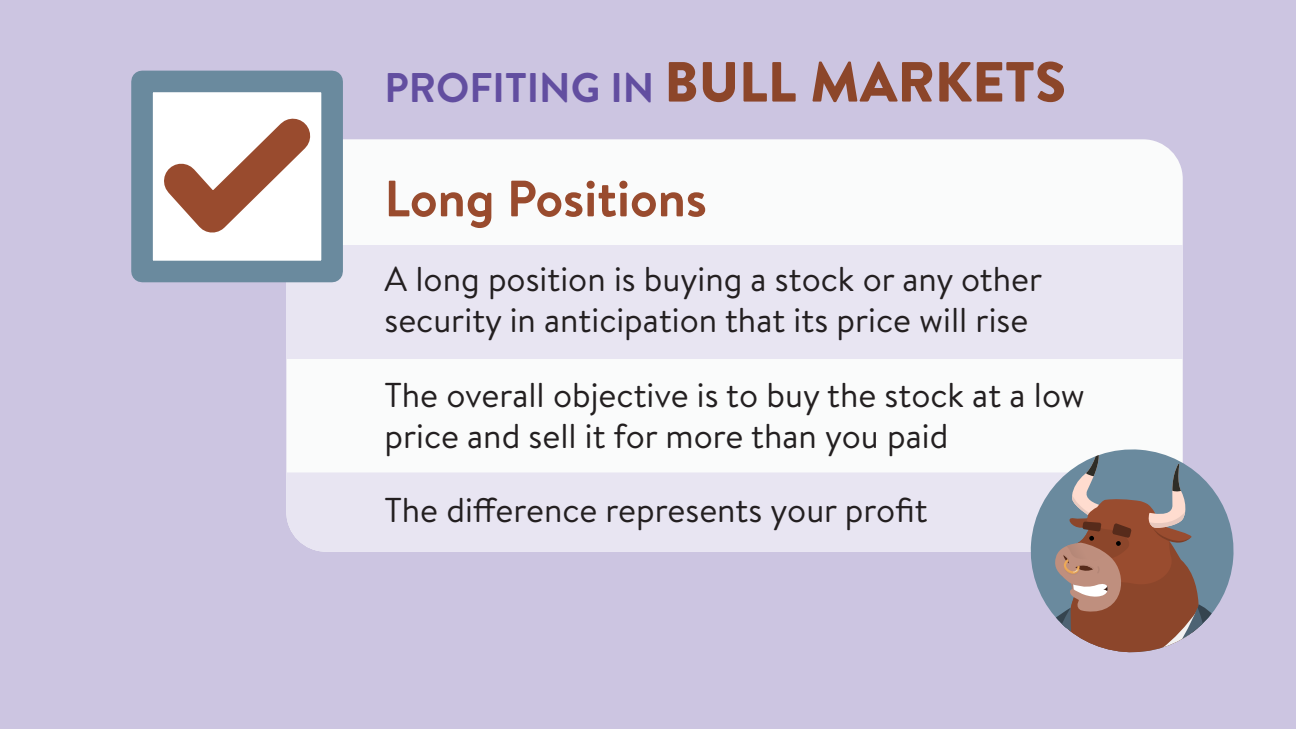
<style>
.page{position:relative;width:1296px;height:729px;background:#ccc5e1}
.page>*{position:absolute;margin:0;border:0;box-sizing:border-box;transform-origin:0 0}
.t1{font:700 51px "Brandon Text";color:#994b2e}
.t2{font:700 41.4px "Brandon Text";color:#624ea0}
.t3{font:34.5px/41.4px "Brandon Text";color:#231f20}
.s1{font-weight:900;font-size:56.4px;color:#8c462a}
</style>
<div class="page">
<div style="left:286px;top:139px;width:897px;height:413px;background:#fafbfb;border-radius:40px"></div>
<div style="left:286px;top:246px;width:897px;height:113px;background:#e8e5f2"></div>
<div style="left:286px;top:472px;width:741px;height:80px;background:#e8e5f2"></div>
<svg style="left:1027px;top:450px;width:207px;height:203px"></svg>
<div style="left:131px;top:71px;width:212px;height:211px;background:#6a8a9e"></div>
<svg style="left:132px;top:87px;width:210px;height:178px"></svg>
<p class="t2" style="left:384px;top:58px;width:683px">PROFITING IN <span class="s1">BULL MARKETS</span></p>
<h1 class="t1" style="left:384px;top:163px;width:324px">Long Positions</h1>
<p class="t3" style="left:384px;top:257px;width:659px">A long position is buying a stock or any other security in anticipation that its price will rise</p>
<p class="t3" style="left:384px;top:373px;width:702px">The overall objective is to buy the stock at a low price and sell it for more than you paid</p>
<p class="t3" style="left:384px;top:489px;width:545px">The difference represents your profit</p>
</div>
